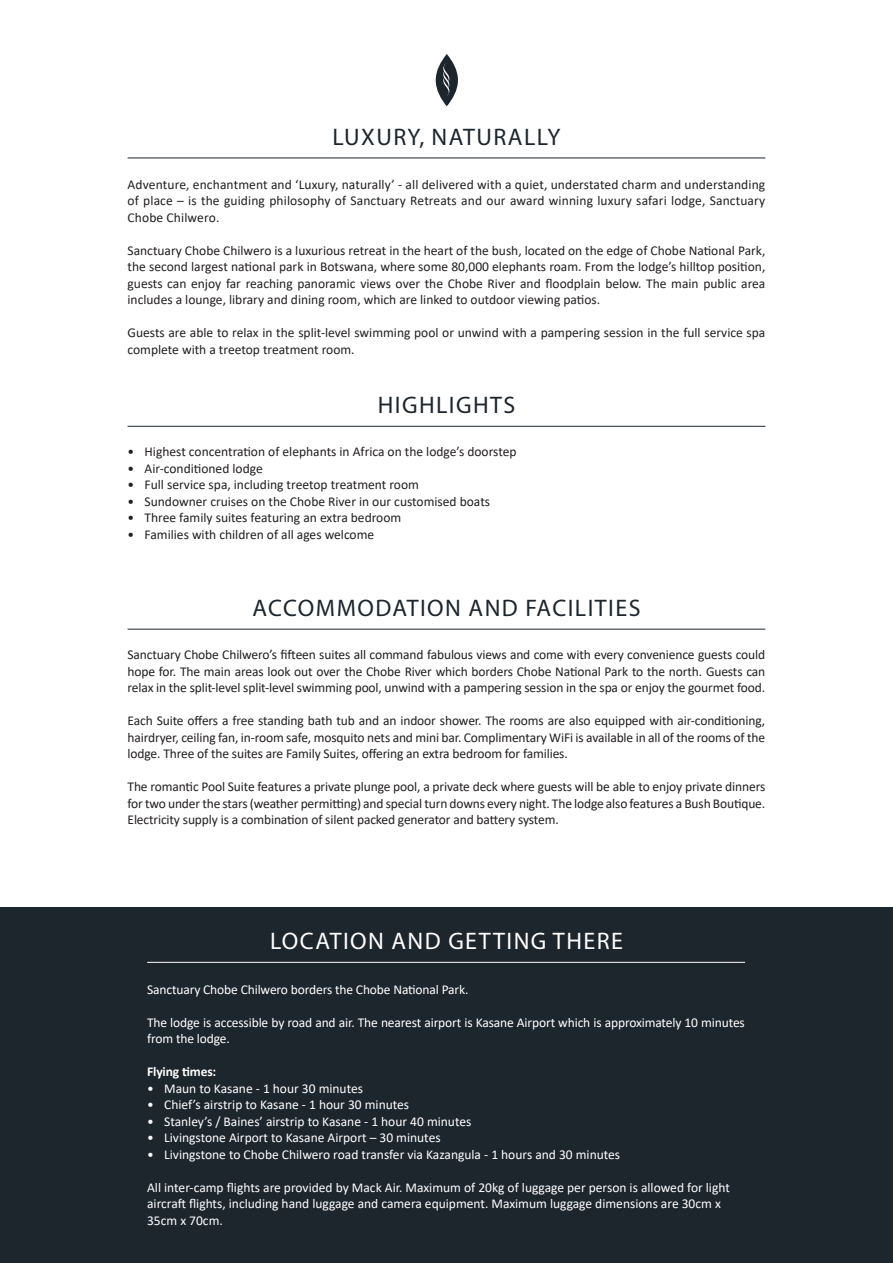
<style>
.page{position:relative;width:893px;height:1263px;background:#fff}
.page>*{position:absolute;margin:0;border:0;box-sizing:border-box;transform-origin:0 0}
.SR_Main_Title{font:24px "Myriad Pro";letter-spacing:.06em;color:#1d252d}
.SR_Main_Title-2{font:24px "Myriad Pro";letter-spacing:.06em;color:#fff}
.Body_text{font:13.5px/16.5px "Calibri";color:#231f20;text-align:justify}
.Body_text-2{font:13.5px/16.5px "Calibri";color:#fff}
.Body_text-3{font:700 13.5px "Calibri";letter-spacing:-.01em;color:#fff}
</style>
<div class="page">
<hr style="left:128px;top:158px;width:637px;height:1px;background:#1d252d">
<svg style="left:436px;top:54px;width:22px;height:52px"></svg>
<hr style="left:128px;top:426px;width:637px;height:1px;background:#1d252d">
<hr style="left:128px;top:629px;width:637px;height:1px;background:#1d252d">
<div style="left:0;top:908px;width:893px;height:355px;background:#1d252d"></div>
<hr style="left:147px;top:962px;width:598px;height:1px;background:#fff">
<p class="SR_Main_Title" style="left:332px;top:122px;width:230px">LUXURY, NATURALLY</p>
<p class="Body_text" style="left:128px;top:176px;width:639px">Adventure, enchantment and ‘Luxury, naturally’ - all delivered with a quiet, understated charm and understanding of place – is the guiding philosophy of Sanctuary Retreats and our award winning luxury safari lodge, Sanctuary Chobe Chilwero.</p>
<p class="Body_text" style="left:128px;top:242px;width:639px">Sanctuary Chobe Chilwero is a luxurious retreat in the heart of the bush, located on the edge of Chobe National Park, the second largest national park in Botswana, where some 80,000 elephants roam. From the lodge’s hilltop position, guests can enjoy far reaching panoramic views over the Chobe River and floodplain below. The main public area includes a lounge, library and dining room, which are linked to outdoor viewing patios.</p>
<p class="Body_text" style="left:128px;top:324px;width:639px">Guests are able to relax in the split-level swimming pool or unwind with a pampering session in the full service spa complete with a treetop treatment room.</p>
<p class="SR_Main_Title" style="left:378px;top:390px;width:139px">HIGHLIGHTS</p>
<p class="Body_text" style="left:128px;top:443px;width:390px">• Highest concentration of elephants in Africa on the lodge’s doorstep</p>
<p class="Body_text" style="left:128px;top:460px;width:137px">• Air-conditioned lodge</p>
<p class="Body_text" style="left:128px;top:476px;width:293px">• Full service spa, including treetop treatment room</p>
<p class="Body_text" style="left:128px;top:493px;width:364px">• Sundowner cruises on the Chobe River in our customised boats</p>
<p class="Body_text" style="left:128px;top:509px;width:275px">• Three family suites featuring an extra bedroom</p>
<p class="Body_text" style="left:128px;top:526px;width:248px">• Families with children of all ages welcome</p>
<p class="SR_Main_Title" style="left:252px;top:593px;width:390px">ACCOMMODATION AND FACILITIES</p>
<p class="Body_text" style="left:128px;top:646px;width:639px">Sanctuary Chobe Chilwero’s fifteen suites all command fabulous views and come with every convenience guests could hope for. The main areas look out over the Chobe River which borders Chobe National Park to the north. Guests can relax in the split-level split-level swimming pool, unwind with a pampering session in the spa or enjoy the gourmet food.</p>
<p class="Body_text" style="left:128px;top:712px;width:639px">Each Suite offers a free standing bath tub and an indoor shower. The rooms are also equipped with air-conditioning, hairdryer, ceiling fan, in-room safe, mosquito nets and mini bar. Complimentary WiFi is available in all of the rooms of the lodge. Three of the suites are Family Suites, offering an extra bedroom for families.</p>
<p class="Body_text" style="left:128px;top:778px;width:639px">The romantic Pool Suite features a private plunge pool, a private deck where guests will be able to enjoy private dinners for two under the stars (weather permitting) and special turn downs every night. The lodge also features a Bush Boutique.<br>Electricity supply is a combination of silent packed generator and battery system.</p>
<p class="SR_Main_Title-2" style="left:270px;top:926px;width:354px">LOCATION AND GETTING THERE</p>
<p class="Body_text-2" style="left:147px;top:981px;width:323px">Sanctuary Chobe Chilwero borders the Chobe National Park.</p>
<p class="Body_text-2" style="left:147px;top:1014px;width:599px">The lodge is accessible by road and air. The nearest airport is Kasane Airport which is approximately 10 minutes from the lodge.</p>
<p class="Body_text-3" style="left:147px;top:1062px;width:71px">Flying times:</p>
<p class="Body_text-2" style="left:147px;top:1080px;width:218px">• Maun to Kasane - 1 hour 30 minutes</p>
<p class="Body_text-2" style="left:147px;top:1096px;width:264px">• Chief’s airstrip to Kasane - 1 hour 30 minutes</p>
<p class="Body_text-2" style="left:147px;top:1113px;width:326px">• Stanley’s / Baines’ airstrip to Kasane - 1 hour 40 minutes</p>
<p class="Body_text-2" style="left:147px;top:1129px;width:295px">• Livingstone Airport to Kasane Airport – 30 minutes</p>
<p class="Body_text-2" style="left:147px;top:1146px;width:475px">• Livingstone to Chobe Chilwero road transfer via Kazangula - 1 hours and 30 minutes</p>
<p class="Body_text-2" style="left:147px;top:1179px;width:584px">All inter-camp flights are provided by Mack Air. Maximum of 20kg of luggage per person is allowed for light aircraft flights, including hand luggage and camera equipment. Maximum luggage dimensions are 30cm x<br>35cm x 70cm.</p>
</div>
